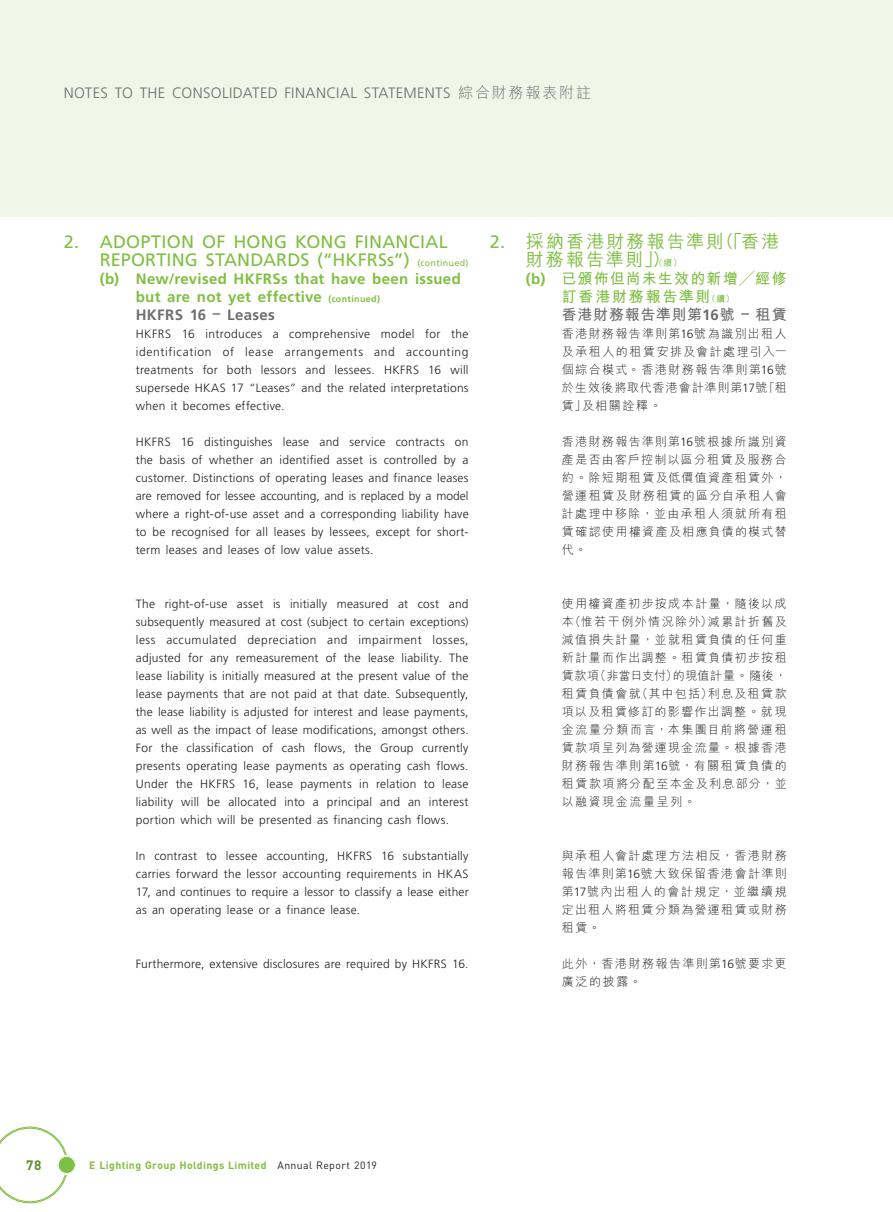
<style>
.page{position:relative;width:893px;height:1212px;background:#fff}
.page>*{position:absolute;margin:0;border:0;box-sizing:border-box;transform-origin:0 0}
._03_H1{font:18px/18px "Frutiger LT Std";letter-spacing:.015em;color:#7fbf41}
._03_H1-2{font:500 18px/18px "M Hei HK";letter-spacing:.11em;color:#7fbf41}
._04___H2{font:700 15px/18px "Frutiger LT Std";letter-spacing:.02em;color:#7fbf41}
.t1{font:300 15px "Frutiger LT Std";letter-spacing:.025em;color:#6c6d70}
._04___H2-2{font:700 15px/18px "M Hei HK";letter-spacing:.09em;color:#7fbf41}
._05_____H3{font:700 15px "M Hei HK";letter-spacing:.05em;color:#6c6d70}
._05_____H3-2{font:700 15px "Frutiger LT Std";letter-spacing:.025em;color:#6c6d70}
.t2{font:700 13.5px "DIN Pro";color:#5b902f}
._13_____P4{font:300 12px/18px "Frutiger LT Std";letter-spacing:.02em;color:#231f20;text-align:justify}
._13_____P4-2{font:300 12px/18px "M Hei HK";letter-spacing:.115em;color:#231f20;text-align:justify}
.t3{font:700 10.5px "DIN Pro";letter-spacing:.035em;color:#7fbf41}
.s1{font-family:"M Hei HK"}
.s2{font-size:9px}
.s3{font-family:"Frutiger LT Std";font-weight:400}
.s4{font-family:"Frutiger LT Std"}
.s5{font-weight:400;color:#231f20}
</style>
<div class="page">
<div style="left:0;top:0;width:893px;height:217px;background:#f0f6e8"></div>
<svg style="left:0;top:1127px;width:67px;height:76px"></svg>
<svg style="left:58px;top:1156px;width:18px;height:18px"></svg>
<div style="left:57px;top:1155px;width:20px;height:20px;border:1px solid #fff;border-radius:50%"></div>
<div style="left:58px;top:1156px;width:17px;height:17px;border:1px solid #fff;border-radius:50%"></div>
<p class="t1" style="left:64px;top:85px;width:529px">NOTES TO THE CONSOLIDATED FINANCIAL STATEMENTS <span class="s1">綜合財務報表附註</span></p>
<p class="_03_H1" style="left:100px;top:233px;width:370px;text-indent:-36px">2. ADOPTION OF HONG KONG FINANCIAL<br>REPORTING STANDARDS (“HKFRSs”) <span class="s2">(continued)</span></p>
<p class="_04___H2" style="left:136px;top:270px;width:327px;text-indent:-36px">(b) New/revised HKFRSs that have been issued but are not yet effective <span class="s2">(continued)</span></p>
<p class="_05_____H3-2" style="left:136px;top:306px;width:140px">HKFRS 16 – Leases</p>
<p class="_13_____P4" style="left:136px;top:325px;width:334px">HKFRS 16 introduces a comprehensive model for the identification of lease arrangements and accounting treatments for both lessors and lessees. HKFRS 16 will supersede HKAS 17 “Leases” and the related interpretations when it becomes effective.</p>
<p class="_13_____P4" style="left:136px;top:433px;width:334px">HKFRS 16 distinguishes lease and service contracts on the basis of whether an identified asset is controlled by a customer. Distinctions of operating leases and finance leases are removed for lessee accounting, and is replaced by a model where a right-of-use asset and a corresponding liability have to be recognised for all leases by lessees, except for short&shy;term leases and leases of low value assets.</p>
<p class="_13_____P4" style="left:136px;top:595px;width:334px">The right-of-use asset is initially measured at cost and subsequently measured at cost (subject to certain exceptions) less accumulated depreciation and impairment losses, adjusted for any remeasurement of the lease liability. The lease liability is initially measured at the present value of the lease payments that are not paid at that date. Subsequently, the lease liability is adjusted for interest and lease payments, as well as the impact of lease modifications, amongst others.<br>For the classification of cash flows, the Group currently presents operating lease payments as operating cash flows.<br>Under the HKFRS 16, lease payments in relation to lease liability will be allocated into a principal and an interest portion which will be presented as financing cash flows.</p>
<p class="_13_____P4" style="left:136px;top:847px;width:334px">In contrast to lessee accounting, HKFRS 16 substantially carries forward the lessor accounting requirements in HKAS 17, and continues to require a lessor to classify a lease either as an operating lease or a finance lease.</p>
<p class="_13_____P4" style="left:136px;top:955px;width:334px">Furthermore, extensive disclosures are required by HKFRS 16.</p>
<p class="_03_H1-2" style="left:526px;top:231px;width:255px;text-indent:-36px"><span class="s3">2.</span> 採納香港財務報告準則（「香港財務報告準則」）<span class="s2">（續）</span></p>
<p class="_04___H2-2" style="left:562px;top:268px;width:226px;text-indent:-36px"><span class="s4">(b)</span> 已頒佈但尚未生效的新增╱經修訂香港財務報告準則<span class="s2">（續）</span></p>
<p class="_05_____H3" style="left:562px;top:303px;width:226px">香港財務報告準則第<span class="s4">16</span>號 <span class="s4">–</span> 租賃</p>
<p class="_13_____P4-2" style="left:562px;top:324px;width:226px">香港財務報告準則第<span class="s4">16</span>號為識別出租人及承租人的租賃安排及會計處理引入一個綜合模式。香港財務報告準則第<span class="s4">16</span>號於生效後將取代香港會計準則第<span class="s4">17</span>號「租賃」及相關詮釋。</p>
<p class="_13_____P4-2" style="left:562px;top:432px;width:226px">香港財務報告準則第<span class="s4">16</span>號根據所識別資產是否由客戶控制以區分租賃及服務合約。除短期租賃及低價值資產租賃外，營運租賃及財務租賃的區分自承租人會計處理中移除，並由承租人須就所有租賃確認使用權資產及相應負債的模式替代。</p>
<p class="_13_____P4-2" style="left:562px;top:594px;width:226px">使用權資產初步按成本計量，隨後以成本（惟若干例外情況除外）減累計折舊及減值損失計量，並就租賃負債的任何重新計量而作出調整。租賃負債初步按租賃款項（非當日支付）的現值計量。隨後，租賃負債會就（其中包括）利息及租賃款項以及租賃修訂的影響作出調整。就現金流量分類而言，本集團目前將營運租賃款項呈列為營運現金流量。根據香港財務報告準則第<span class="s4">16</span>號，有關租賃負債的租賃款項將分配至本金及利息部分，並以融資現金流量呈列。</p>
<p class="_13_____P4-2" style="left:562px;top:846px;width:226px">與承租人會計處理方法相反，香港財務報告準則第<span class="s4">16</span>號大致保留香港會計準則第<span class="s4">17</span>號內出租人的會計規定，並繼續規定出租人將租賃分類為營運租賃或財務租賃。</p>
<p class="_13_____P4-2" style="left:562px;top:954px;width:226px">此外，香港財務報告準則第<span class="s4">16</span>號要求更廣泛的披露。</p>
<p class="t2" style="left:26px;top:1156px;width:17px">78</p>
<p class="t3" style="left:89px;top:1158px;width:289px">E Lighting Group Holdings Limited <span class="s5">Annual Report 2019</span></p>
</div>
